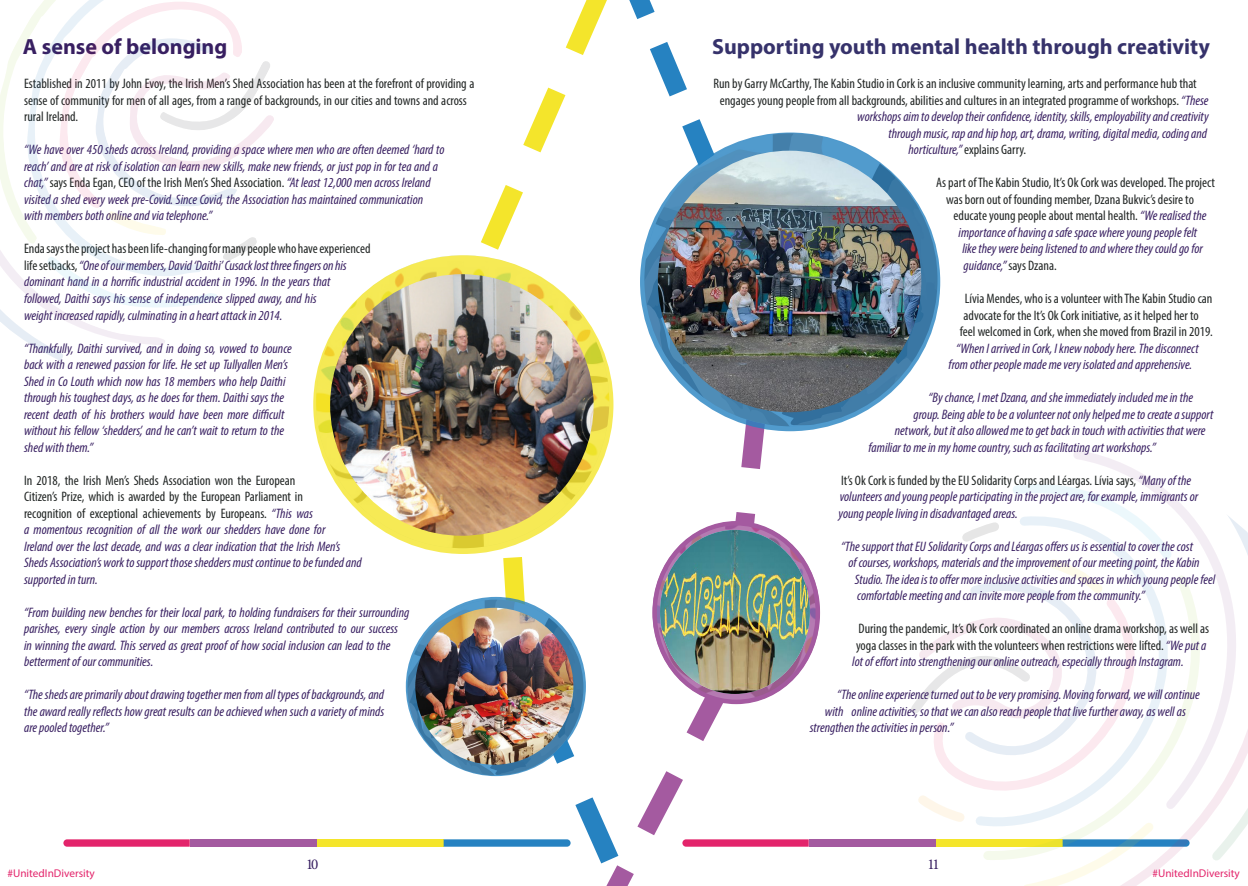
<style>
.page{position:relative;width:1248px;height:886px;background:#fff}
.page>*{position:absolute;margin:0;border:0;box-sizing:border-box;transform-origin:0 0}
.Heading{font:700 22px "Myriad Pro";color:#36326b}
.t1{font:700 22px "Myriad Pro";color:#381f61}
.t2{font:15px "Minion Pro";color:#381f61}
.Heading-2{font:italic condensed 13.75px/16.5px "Myriad Pro";color:#381f61}
.Heading-3{font:condensed 13.75px/16.5px "Myriad Pro";color:#212524}
.t3{font:11.25px "Myriad Pro";color:#e3246b}
.s1{font-style:italic;color:#381f61}
.s2{font-style:normal;color:#212524}
</style>
<div class="page">
<div style="left:808px;top:839px;width:127px;height:8px;background:#a45aa0"></div>
<svg style="left:63px;top:839px;width:127px;height:8px"></svg>
<div style="left:190px;top:839px;width:127px;height:8px;background:#a45aa0"></div>
<div style="left:317px;top:839px;width:126px;height:8px;background:#f4e52b"></div>
<svg style="left:475px;top:0;width:126px;height:271px"></svg>
<svg style="left:0;top:0;width:217px;height:345px"></svg>
<svg style="left:51px;top:3px;width:223px;height:258px"></svg>
<img style="left:415px;top:614px;width:28px;height:145px">
<svg style="left:317px;top:260px;width:292px;height:290px;background:#f0e44a"></svg>
<img style="left:330px;top:274px;width:263px;height:262px">
<svg style="left:601px;top:0;width:166px;height:270px"></svg>
<img style="left:443px;top:384px;width:365px;height:502px">
<svg style="left:918px;top:450px;width:329px;height:436px"></svg>
<svg style="left:1095px;top:535px;width:152px;height:334px"></svg>
<svg style="left:911px;top:526px;width:238px;height:267px"></svg>
<svg style="left:644px;top:137px;width:291px;height:290px;background:#4382af"></svg>
<div style="left:640px;top:133px;width:300px;height:298px;border:9px solid #2682c1;border-radius:50%"></div>
<img style="left:657px;top:151px;width:264px;height:261px">
<img style="left:654px;top:523px;width:163px;height:179px">
<svg style="left:655px;top:524px;width:162px;height:177px"></svg>
<div style="left:652px;top:522px;width:167px;height:181px;border:5px solid #a45aa0;border-radius:50%"></div>
<img style="left:660px;top:530px;width:149px;height:164px">
<p class="t1" style="left:23px;top:33px;width:206px">A sense of belonging</p>
<p class="Heading" style="left:712px;top:33px;width:499px">Supporting youth mental health through creativity</p>
<p class="Heading-3" style="left:713px;top:75px;width:485px">Run by Garry McCarthy, The Kabin Studio in Cork is an inclusive community learning, arts and performance hub that</p>
<p class="Heading-3" style="left:719px;top:92px;width:490px">engages young people from all backgrounds, abilities and cultures in an integrated programme of workshops. <span class="s1">“These</span></p>
<p class="Heading-2" style="left:857px;top:108px;width:353px">workshops aim to develop their confidence, identity, skills, employability and creativity</p>
<p class="Heading-2" style="left:888px;top:125px;width:320px">through music, rap and hip hop, art, drama, writing, digital media, coding and</p>
<p class="Heading-2" style="left:908px;top:141px;width:119px">horticulture,” <span class="s2">explains Garry.</span></p>
<p class="Heading-3" style="left:936px;top:174px;width:280px">As part of The Kabin Studio, It’s Ok Cork was developed. The project</p>
<p class="Heading-3" style="left:946px;top:191px;width:249px">was born out of founding member, Dzana Bukvic’s desire to</p>
<p class="Heading-3" style="left:953px;top:207px;width:254px">educate young people about mental health. <span class="s1">“We realised the</span></p>
<p class="Heading-2" style="left:958px;top:224px;width:240px">importance of having a safe space where young people felt</p>
<p class="Heading-2" style="left:962px;top:240px;width:242px">like they were being listened to and where they could go for</p>
<p class="Heading-2" style="left:963px;top:257px;width:95px">guidance,” <span class="s2">says Dzana.</span></p>
<p class="Heading-3" style="left:964px;top:290px;width:249px">Lívia Mendes, who is a volunteer with The Kabin Studio can</p>
<p class="Heading-3" style="left:963px;top:306px;width:237px">advocate for the It’s Ok Cork initiative, as it helped her to</p>
<p class="Heading-3" style="left:959px;top:323px;width:254px">feel welcomed in Cork, when she moved from Brazil in 2019.</p>
<p class="Heading-2" style="left:956px;top:339px;width:244px">“When I arrived in Cork, I knew nobody here. The disconnect</p>
<p class="Heading-2" style="left:948px;top:356px;width:245px">from other people made me very isolated and apprehensive.</p>
<p class="Heading-2" style="left:928px;top:389px;width:266px">“By chance, I met Dzana, and she immediately included me in the</p>
<p class="Heading-2" style="left:913px;top:405px;width:301px">group. Being able to be a volunteer not only helped me to create a support</p>
<p class="Heading-2" style="left:894px;top:422px;width:312px">network, but it also allowed me to get back in touch with activities that were</p>
<p class="Heading-2" style="left:868px;top:438px;width:289px">familiar to me in my home country, such as facilitating art workshops.”</p>
<p class="Heading-3" style="left:841px;top:471px;width:352px">It’s Ok Cork is funded by the EU Solidarity Corps and Léargas. Lívia says, <span class="s1">“Many of the</span></p>
<p class="Heading-2" style="left:838px;top:488px;width:361px">volunteers and young people participating in the project are, for example, immigrants or young people living in disadvantaged areas.</p>
<p class="Heading-2" style="left:841px;top:537px;width:353px">“The support that EU Solidarity Corps and Léargas offers us is essential to cover the cost</p>
<p class="Heading-2" style="left:848px;top:554px;width:352px">of courses, workshops, materials and the improvement of our meeting point, the Kabin</p>
<p class="Heading-2" style="left:854px;top:570px;width:362px">Studio. The idea is to offer more inclusive activities and spaces in which young people feel</p>
<p class="Heading-2" style="left:857px;top:587px;width:289px">comfortable meeting and can invite more people from the community.”</p>
<p class="Heading-3" style="left:852px;top:620px;width:358px;text-indent:6px">During the pandemic, It’s Ok Cork coordinated an online drama workshop, as well as yoga classes in the park with the volunteers when restrictions were lifted. <span class="s1">“We put a lot of effort into strengthening our online outreach, especially through Instagram.</span></p>
<p class="Heading-2" style="left:837px;top:686px;width:364px">“The online experience turned out to be very promising. Moving forward, we will continue</p>
<p class="Heading-2" style="left:824px;top:702px;width:362px">with online activities, so that we can also reach people that live further away, as well as</p>
<p class="Heading-2" style="left:809px;top:719px;width:145px">strengthen the activities in person.”</p>
<p class="Heading-3" style="left:24px;top:75px;width:452px">Established in 2011 by John Evoy, the Irish Men’s Shed Association has been at the forefront of providing a sense of community for men of all ages, from a range of backgrounds, in our cities and towns and across rural Ireland.</p>
<p class="Heading-2" style="left:24px;top:141px;width:422px">“We have over 450 sheds across Ireland, providing a space where men who are often deemed ‘hard to reach’ and are at risk of isolation can learn new skills, make new friends, or just pop in for tea and a chat,” <span class="s2">says Enda Egan, CEO of the Irish Men’s Shed Association.</span> “At least 12,000 men across Ireland visited a shed every week pre-Covid. Since Covid, the Association has maintained communication with members both online and via telephone.”</p>
<p class="Heading-2" style="left:24px;top:240px;width:348px"><span class="s2">Enda says the project has been life-changing for many people who have experienced life setbacks,</span> “One of our members, David ‘Daithi’ Cusack lost three fingers on his dominant hand in a horrific industrial accident in 1996. In the years that followed, Daithi says his sense of independence slipped away, and his<br>weight increased rapidly, culminating in a heart attack in 2014.</p>
<p class="Heading-2" style="left:24px;top:339px;width:269px">“Thankfully, Daithi survived, and in doing so, vowed to bounce back with a renewed passion for life. He set up Tullyallen Men’s Shed in Co Louth which now has 18 members who help Daithi through his toughest days, as he does for them. Daithi says the recent death of his brothers would have been more difficult without his fellow ‘shedders’, and he can’t wait to return to the shed with them.”</p>
<p class="Heading-2" style="left:24px;top:471px;width:339px"><span class="s2">In 2018, the Irish Men’s Sheds Association won the European<br>Citizen’s Prize, which is awarded by the European Parliament in<br>recognition of exceptional achievements by Europeans.</span> “This was<br>a momentous recognition of all the work our shedders have done for<br>Ireland over the last decade, and was a clear indication that the Irish Men’s Sheds Association’s work to support those shedders must continue to be funded and supported in turn.</p>
<p class="Heading-2" style="left:24px;top:603px;width:387px">“From building new benches for their local park, to holding fundraisers for their surrounding parishes, every single action by our members across Ireland contributed to our success in winning the award. This served as great proof of how social inclusion can lead to the betterment of our communities.</p>
<p class="Heading-2" style="left:24px;top:686px;width:362px;text-align:justify">“The sheds are primarily about drawing together men from all types of backgrounds, and the award really reflects how great results can be achieved when such a variety of minds are pooled together.”</p>
<p class="t2" style="left:306px;top:854px;width:14px">10</p>
<p class="t2" style="left:927px;top:854px;width:14px">11</p>
<p class="t3" style="left:8px;top:866px;width:89px">#UnitedInDiversity</p>
<p class="t3" style="left:1152px;top:866px;width:89px">#UnitedInDiversity</p>
</div>
